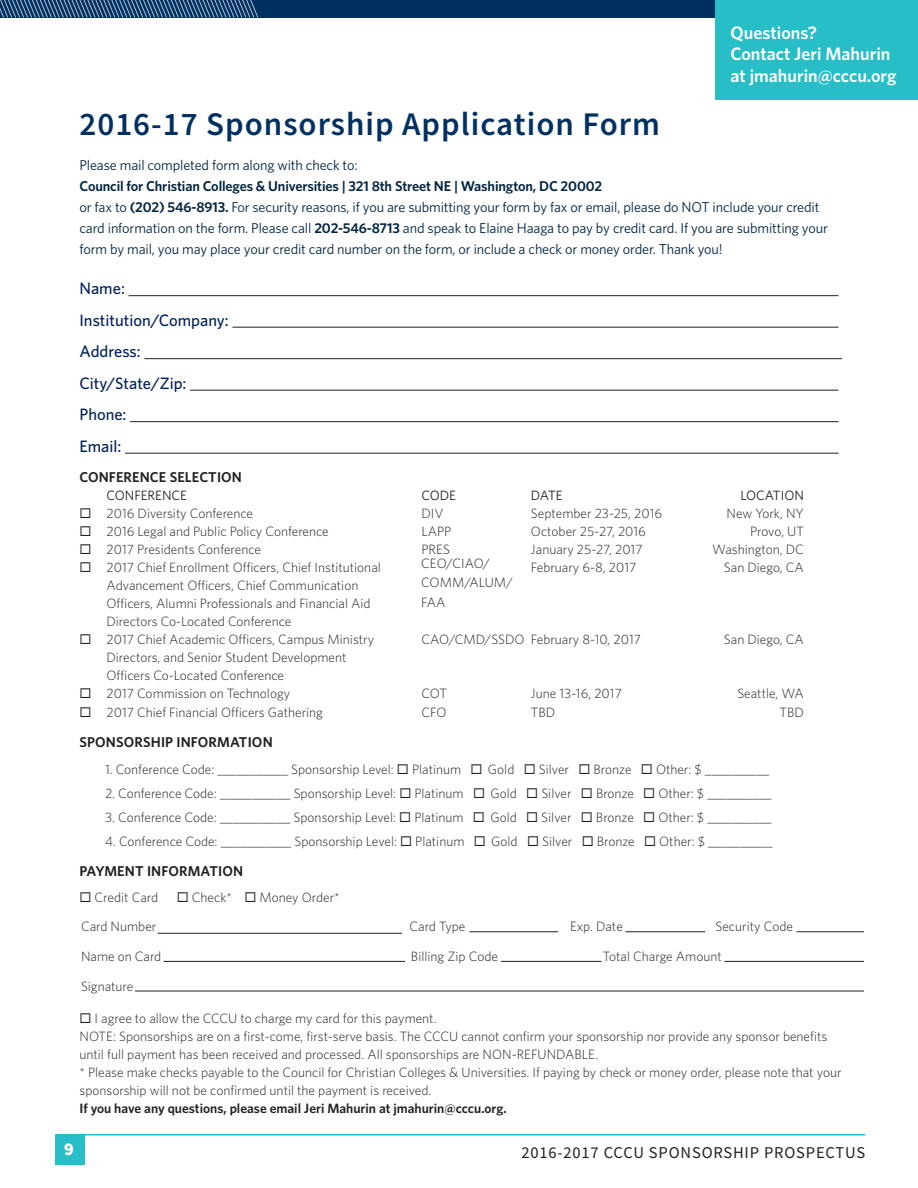
<style>
.page{position:relative;width:918px;height:1188px;background:#fff}
.page>*{position:absolute;margin:0;border:0;box-sizing:border-box;transform-origin:0 0}
.t1{font:600 33px "Source Sans Pro";letter-spacing:.03em;color:#003062}
.t2{font:600 18px "Whitney";color:#fff}
.t3{font:900 18px "Source Sans Pro";color:#fff}
.t4{font:500 16.5px "Whitney";color:#00205b}
.t5{font:16.5px "Source Sans Pro";letter-spacing:.05em;color:#231f20}
.t6{font:14.25px/21px "Whitney";letter-spacing:-.01em;color:#002340}
.t7{font:600 14.25px "Whitney";letter-spacing:-.01em;color:#002340}
.t8{font:600 14.25px "Whitney";letter-spacing:.01em;color:#231f20}
.t9{font:300 13.5px/18px "Whitney";color:#231f20}
.t10{font:600 13.5px "Whitney";color:#231f20}
.t11{font:13.5px "Whitney";color:#231f20}
.s1{font-weight:600}
</style>
<div class="page">
<hr style="left:55px;top:1134px;width:810px;height:2px;background:#28bec8">
<div style="left:55px;top:1136px;width:30px;height:29px;background:#28bec8"></div>
<div style="left:0;top:0;width:918px;height:18px;background:#003062"></div>
<svg style="left:0;top:0;width:259px;height:18px"></svg>
<hr style="left:129px;top:295px;width:710px;height:1px;background:#231f20">
<hr style="left:232px;top:327px;width:607px;height:1px;background:#231f20">
<hr style="left:144px;top:358px;width:698px;height:1px;background:#231f20">
<hr style="left:190px;top:390px;width:648px;height:1px;background:#231f20">
<hr style="left:130px;top:421px;width:709px;height:1px;background:#231f20">
<hr style="left:125px;top:453px;width:714px;height:1px;background:#231f20">
<div style="left:715px;top:0;width:203px;height:99px;background:#28bec8"></div>
<hr style="left:158px;top:933px;width:244px;height:1px;background:#231f20">
<hr style="left:164px;top:961px;width:241px;height:1px;background:#231f20">
<hr style="left:135px;top:991px;width:729px;height:1px;background:#231f20">
<hr style="left:501px;top:961px;width:101px;height:1px;background:#231f20">
<hr style="left:724px;top:961px;width:140px;height:1px;background:#231f20">
<hr style="left:470px;top:931px;width:88px;height:1px;background:#231f20">
<hr style="left:626px;top:931px;width:79px;height:1px;background:#231f20">
<hr style="left:796px;top:931px;width:68px;height:1px;background:#231f20">
<p class="t2" style="left:730px;top:20px;width:88px">Questions?</p>
<p class="t2" style="left:730px;top:42px;width:162px">Contact Jeri Mahurin</p>
<p class="t2" style="left:730px;top:64px;width:168px">at jmahurin@cccu.org</p>
<p class="t1" style="left:80px;top:103px;width:582px">2016-17 Sponsorship Application Form</p>
<p class="t6" style="left:80px;top:154px;width:280px">Please mail completed form along with check to:</p>
<p class="t7" style="left:80px;top:177px;width:524px">Council for Christian Colleges &amp; Universities | 321 8th Street NE | Washington, DC 20002</p>
<p class="t6" style="left:80px;top:196px;width:750px">or fax to <span class="s1">(202) 546-8913.</span> For security reasons, if you are submitting your form by fax or email, please do NOT include your credit card information on the form. Please call <span class="s1">202-546-8713</span> and speak to Elaine Haaga to pay by credit card. If you are submitting your form by mail, you may place your credit card number on the form, or include a check or money order. Thank you!</p>
<p class="t4" style="left:80px;top:277px;width:47px">Name:</p>
<p class="t4" style="left:80px;top:309px;width:151px">Institution/Company:</p>
<p class="t4" style="left:80px;top:340px;width:63px">Address:</p>
<p class="t4" style="left:80px;top:372px;width:108px">City/State/Zip:</p>
<p class="t4" style="left:80px;top:403px;width:49px">Phone:</p>
<p class="t4" style="left:80px;top:435px;width:43px">Email:</p>
<p class="t8" style="left:80px;top:467px;width:164px">CONFERENCE SELECTION</p>
<p class="t11" style="left:106px;top:486px;width:82px">CONFERENCE</p>
<p class="t11" style="left:421px;top:486px;width:36px">CODE</p>
<p class="t11" style="left:531px;top:486px;width:33px">DATE</p>
<p class="t11" style="left:740px;top:486px;width:65px">LOCATION</p>
<p class="t9" style="left:80px;top:503px;width:175px">◻ 2016 Diversity Conference</p>
<p class="t9" style="left:421px;top:503px;width:24px">DIV</p>
<p class="t9" style="left:531px;top:503px;width:133px">September 23-25, 2016</p>
<p class="t9" style="left:727px;top:503px;width:79px">New York, NY</p>
<p class="t9" style="left:80px;top:521px;width:251px">◻ 2016 Legal and Public Policy Conference</p>
<p class="t9" style="left:421px;top:521px;width:31px">LAPP</p>
<p class="t9" style="left:531px;top:521px;width:117px">October 25-27, 2016</p>
<p class="t9" style="left:750px;top:521px;width:55px">Provo, UT</p>
<p class="t9" style="left:80px;top:539px;width:183px">◻ 2017 Presidents Conference</p>
<p class="t9" style="left:421px;top:539px;width:30px">PRES</p>
<p class="t9" style="left:531px;top:539px;width:113px">January 25-27, 2017</p>
<p class="t9" style="left:712px;top:539px;width:93px">Washington, DC</p>
<p class="t9" style="left:80px;top:557px;width:303px">◻ 2017 Chief Enrollment Officers, Chief Institutional</p>
<p class="t9" style="left:531px;top:557px;width:107px">February 6-8, 2017</p>
<p class="t9" style="left:724px;top:557px;width:82px">San Diego, CA</p>
<p class="t9" style="left:106px;top:575px;width:253px">Advancement Officers, Chief Communication</p>
<p class="t9" style="left:106px;top:593px;width:266px">Officers, Alumni Professionals and Financial Aid</p>
<p class="t9" style="left:106px;top:611px;width:186px">Directors Co-Located Conference</p>
<p class="t9" style="left:80px;top:629px;width:296px">◻ 2017 Chief Academic Officers, Campus Ministry</p>
<p class="t9" style="left:421px;top:629px;width:221px">CAO/CMD/SSDO February 8-10, 2017</p>
<p class="t9" style="left:724px;top:629px;width:82px">San Diego, CA</p>
<p class="t9" style="left:106px;top:647px;width:242px">Directors, and Senior Student Development</p>
<p class="t9" style="left:106px;top:665px;width:179px">Officers Co-Located Conference</p>
<p class="t9" style="left:80px;top:683px;width:212px">◻ 2017 Commission on Technology</p>
<p class="t9" style="left:421px;top:683px;width:27px">COT</p>
<p class="t9" style="left:531px;top:683px;width:92px">June 13-16, 2017</p>
<p class="t9" style="left:737px;top:683px;width:68px">Seattle, WA</p>
<p class="t9" style="left:80px;top:703px;width:245px">◻ 2017 Chief Financial Officers Gathering</p>
<p class="t9" style="left:421px;top:703px;width:26px">CFO</p>
<p class="t9" style="left:531px;top:703px;width:26px">TBD</p>
<p class="t9" style="left:780px;top:703px;width:26px">TBD</p>
<p class="t8" style="left:80px;top:733px;width:195px">SPONSORSHIP INFORMATION</p>
<p class="t9" style="left:105px;top:760px;width:666px">1. Conference Code: ___________ Sponsorship Level: ◻ Platinum ◻ Gold ◻ Silver ◻ Bronze ◻ Other: $ __________</p>
<p class="t9" style="left:105px;top:784px;width:668px">2. Conference Code: ___________ Sponsorship Level: ◻ Platinum ◻ Gold ◻ Silver ◻ Bronze ◻ Other: $ __________</p>
<p class="t9" style="left:105px;top:808px;width:668px">3. Conference Code: ___________ Sponsorship Level: ◻ Platinum ◻ Gold ◻ Silver ◻ Bronze ◻ Other: $ __________</p>
<p class="t9" style="left:105px;top:832px;width:669px">4. Conference Code: ___________ Sponsorship Level: ◻ Platinum ◻ Gold ◻ Silver ◻ Bronze ◻ Other: $ __________</p>
<p class="t8" style="left:80px;top:862px;width:165px">PAYMENT INFORMATION</p>
<p class="t9" style="left:80px;top:887px;width:80px">◻ Credit Card</p>
<p class="t9" style="left:177px;top:887px;width:164px">◻ Check* ◻ Money Order*</p>
<p class="t9" style="left:421px;top:554px;width:70px">CEO/CIAO/</p>
<p class="t9" style="left:421px;top:573px;width:93px">COMM/ALUM/</p>
<p class="t9" style="left:421px;top:593px;width:26px">FAA</p>
<p class="t9" style="left:81px;top:916px;width:77px">Card Number</p>
<p class="t9" style="left:410px;top:916px;width:57px">Card Type</p>
<p class="t9" style="left:570px;top:916px;width:54px">Exp. Date</p>
<p class="t9" style="left:716px;top:916px;width:79px">Security Code</p>
<p class="t9" style="left:81px;top:946px;width:82px">Name on Card</p>
<p class="t9" style="left:411px;top:946px;width:89px">Billing Zip Code</p>
<p class="t9" style="left:603px;top:946px;width:120px">Total Charge Amount</p>
<p class="t9" style="left:81px;top:976px;width:54px">Signature</p>
<p class="t9" style="left:80px;top:1009px;width:359px">◻ I agree to allow the CCCU to charge my card for this payment.</p>
<p class="t9" style="left:80px;top:1027px;width:749px">NOTE: Sponsorships are on a first-come, first-serve basis. The CCCU cannot confirm your sponsorship nor provide any sponsor benefits until full payment has been received and processed. All sponsorships are NON-REFUNDABLE.</p>
<p class="t9" style="left:80px;top:1063px;width:764px">* Please make checks payable to the Council for Christian Colleges &amp; Universities. If paying by check or money order, please note that your sponsorship will not be confirmed until the payment is received.</p>
<p class="t10" style="left:80px;top:1099px;width:429px">If you have any questions, please email Jeri Mahurin at jmahurin@cccu.org.</p>
<h2 class="t3" style="left:64px;top:1137px;width:11px">9</h2>
<p class="t5" style="left:522px;top:1142px;width:345px">2016-2017 CCCU SPONSORSHIP PROSPECTUS</p>
</div>
